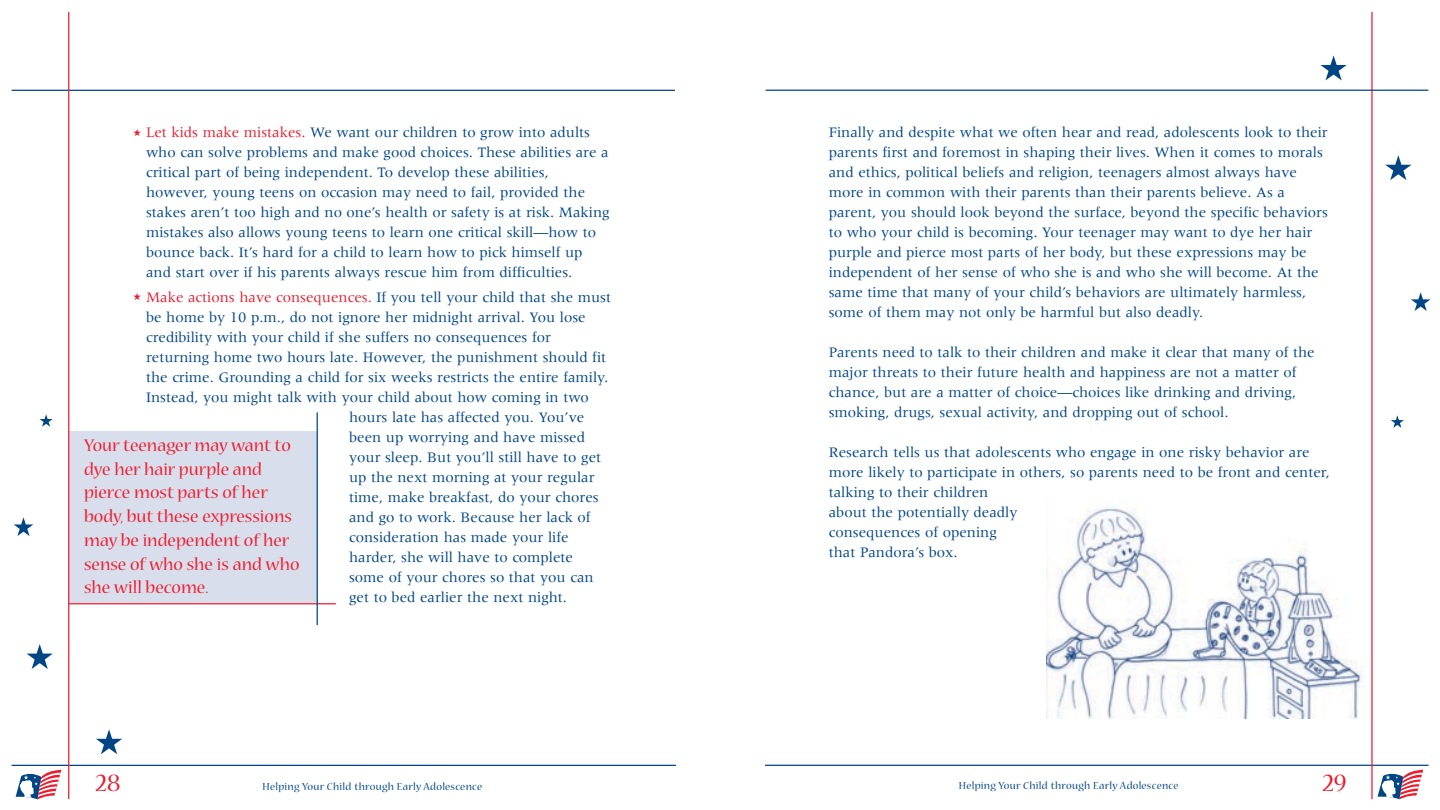
<style>
.page{position:relative;width:1440px;height:810px;background:#fff}
.page>*{position:absolute;margin:0;border:0;box-sizing:border-box;transform-origin:0 0}
.t1{font:27.5px "Nueva";color:#ed1b2d}
.t2{font:18.75px/23.8px "Nueva";color:#ed1b2d}
.t3{font:15px/20px "Meridien";color:#004685}
.t4{font:11.25px "Nueva";letter-spacing:.025em;color:#004685}
.s1{color:#ed1b2d}
</style>
<div class="page">
<hr style="left:765px;top:765px;width:664px;height:1px;background:#004685">
<svg style="left:1385px;top:155px;width:26px;height:25px"></svg>
<svg style="left:1320px;top:55px;width:27px;height:25px"></svg>
<svg style="left:1411px;top:292px;width:20px;height:19px"></svg>
<svg style="left:1391px;top:415px;width:13px;height:13px"></svg>
<svg style="left:1378px;top:770px;width:45px;height:29px"></svg>
<hr style="left:12px;top:765px;width:664px;height:1px;background:#004685">
<hr style="left:12px;top:90px;width:663px;height:1px;background:#004685">
<svg style="left:27px;top:644px;width:26px;height:25px"></svg>
<svg style="left:96px;top:729px;width:26px;height:25px"></svg>
<svg style="left:14px;top:517px;width:19px;height:19px"></svg>
<svg style="left:40px;top:414px;width:13px;height:13px"></svg>
<svg style="left:16px;top:770px;width:45px;height:29px"></svg>
<hr style="left:1371px;top:12px;width:2px;height:787px;background:#ed1b2d">
<hr style="left:766px;top:90px;width:662px;height:1px;background:#004685">
<div style="left:69px;top:432px;width:249px;height:171px;background:#d9deec"></div>
<hr style="left:69px;top:603px;width:267px;height:1px;background:#ed1b2d">
<hr style="left:317px;top:412px;width:1px;height:213px;background:#004685">
<hr style="left:68px;top:12px;width:1px;height:787px;background:#ed1b2d">
<img style="left:1047px;top:506px;width:318px;height:212px">
<p class="t3" style="left:146px;top:123px;width:465px;text-indent:-13px"><span class="s1">★ Let kids make mistakes.</span> We want our children to grow into adults who can solve problems and make good choices. These abilities are a critical part of being independent. To develop these abilities, however, young teens on occasion may need to fail, provided the stakes aren’t too high and no one’s health or safety is at risk. Making mistakes also allows young teens to learn one critical skill—how to bounce back. It’s hard for a child to learn how to pick himself up and start over if his parents always rescue him from difficulties.</p>
<p class="t3" style="left:133px;top:288px;width:479px"><span class="s1">★ Make actions have consequences.</span> If you tell your child that she must</p>
<p class="t3" style="left:146px;top:308px;width:441px">be home by 10 p.m., do not ignore her midnight arrival. You lose</p>
<p class="t3" style="left:146px;top:328px;width:406px">credibility with your child if she suffers no consequences for</p>
<p class="t3" style="left:146px;top:348px;width:462px">returning home two hours late. However, the punishment should fit</p>
<p class="t3" style="left:146px;top:368px;width:464px">the crime. Grounding a child for six weeks restricts the entire family.</p>
<p class="t3" style="left:146px;top:388px;width:444px">Instead, you might talk with your child about how coming in two</p>
<p class="t3" style="left:349px;top:408px;width:237px">hours late has affected you. You’ve</p>
<p class="t3" style="left:349px;top:428px;width:237px">been up worrying and have missed</p>
<p class="t3" style="left:349px;top:448px;width:254px">your sleep. But you’ll still have to get</p>
<p class="t3" style="left:349px;top:468px;width:247px">up the next morning at your regular</p>
<p class="t3" style="left:349px;top:488px;width:251px">time, make breakfast, do your chores</p>
<p class="t3" style="left:349px;top:508px;width:243px">and go to work. Because her lack of</p>
<p class="t3" style="left:349px;top:528px;width:221px">consideration has made your life</p>
<p class="t3" style="left:349px;top:548px;width:226px">harder, she will have to complete</p>
<p class="t3" style="left:349px;top:568px;width:246px">some of your chores so that you can</p>
<p class="t3" style="left:349px;top:588px;width:220px">get to bed earlier the next night.</p>
<p class="t2" style="left:84px;top:434px;width:217px">Your teenager may want to dye her hair purple and pierce most parts of her body, but these expressions may be independent of her sense of who she is and who she will become.</p>
<h1 class="t1" style="left:96px;top:772px;width:26px">28</h1>
<p class="t4" style="left:262px;top:782px;width:221px">Helping Your Child through Early Adolescence</p>
<p class="t3" style="left:829px;top:123px;width:501px">Finally and despite what we often hear and read, adolescents look to their parents first and foremost in shaping their lives. When it comes to morals and ethics, political beliefs and religion, teenagers almost always have more in common with their parents than their parents believe. As a parent, you should look beyond the surface, beyond the specific behaviors to who your child is becoming. Your teenager may want to dye her hair purple and pierce most parts of her body, but these expressions may be independent of her sense of who she is and who she will become. At the same time that many of your child’s behaviors are ultimately harmless, some of them may not only be harmful but also deadly.</p>
<p class="t3" style="left:829px;top:343px;width:488px">Parents need to talk to their children and make it clear that many of the major threats to their future health and happiness are not a matter of chance, but are a matter of choice—choices like drinking and driving, smoking, drugs, sexual activity, and dropping out of school.</p>
<p class="t3" style="left:829px;top:443px;width:503px">Research tells us that adolescents who engage in one risky behavior are more likely to participate in others, so parents need to be front and center, talking to their children<br>about the potentially deadly<br>consequences of opening<br>that Pandora’s box.</p>
<p class="t4" style="left:959px;top:782px;width:221px">Helping Your Child through Early Adolescence</p>
<h1 class="t1" style="left:1322px;top:772px;width:26px">29</h1>
</div>
